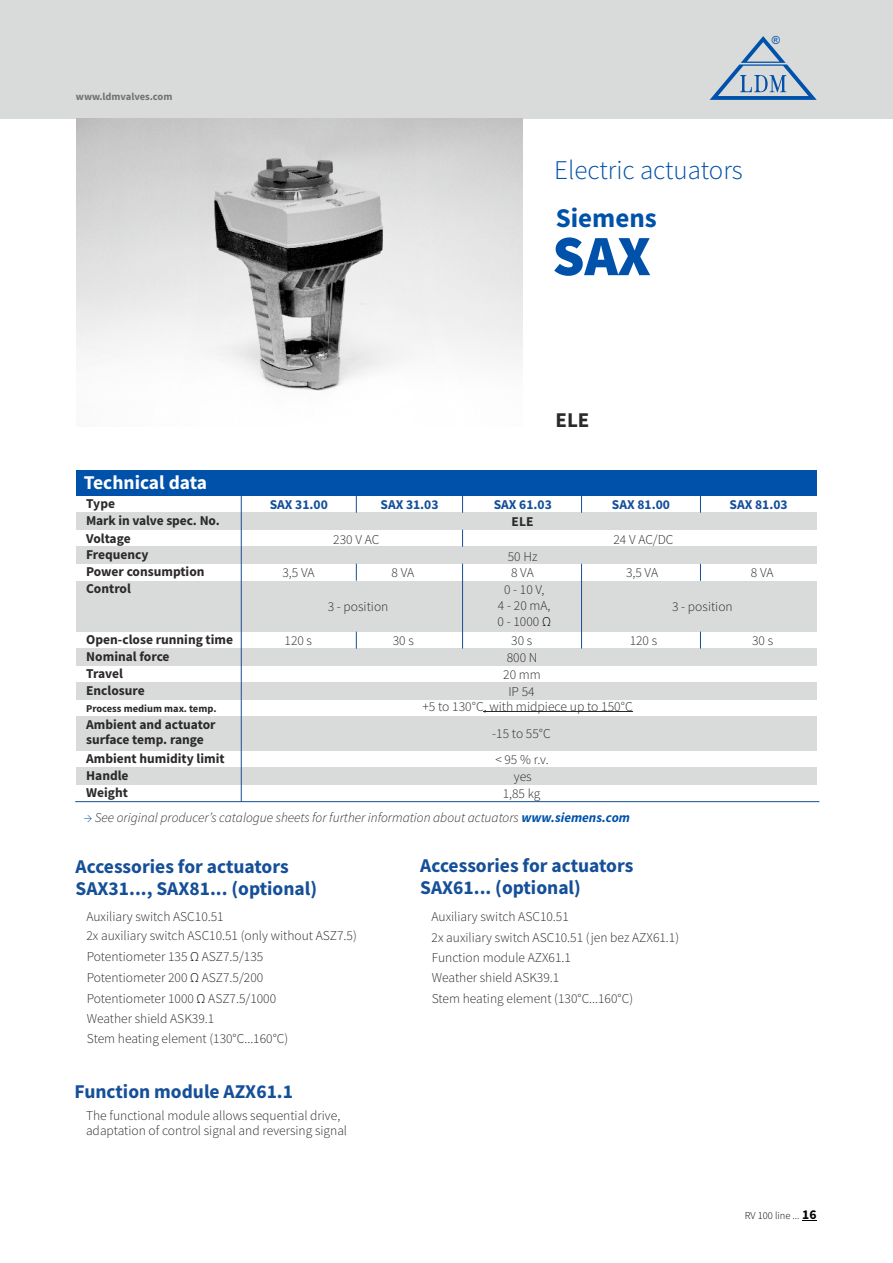
<style>
.page{position:relative;width:893px;height:1263px;background:#fff}
.page>*{position:absolute;margin:0;border:0;box-sizing:border-box;transform-origin:0 0}
.t1{font:900 57px "Source Sans Pro";color:#0051aa}
.t2{font:300 27px "Source Sans Pro";color:#0051aa}
.t3{font:700 27px "Source Sans Pro";color:#0051aa}
.t4{font:700 21px "Source Sans Pro";color:#2b2a29}
.t5{font:700 19.5px/22px "Source Sans Pro";color:#154f98}
.t6{font:700 19.5px "Source Sans Pro";color:#fefefe}
.t7{font:300 13.5px/20.4px "Source Sans Pro";color:#2b2a29}
.t8{font:700 13.5px/17px "Source Sans Pro";color:#2b2a29}
.t9{font:italic 300 13.5px "Source Sans Pro";color:#2b2a29}
.t10{font:700 13.5px "Source Sans Pro";color:#154f98}
.t11{font:11.25px "Arial";color:#0051aa}
.t12{font:700 10.5px "Source Sans Pro";color:#2b2a29}
.t13{font:700 10.5px "Source Sans Pro";color:#727271}
.t14{font:300 10.5px "Source Sans Pro";color:#000}
.s1{color:#000}
.s2{font-style:normal;color:#0051aa}
.s3{font-weight:700;color:#0051aa}
.s4{font-weight:700;font-size:13.5px}
</style>
<div class="page">
<div style="left:0;top:0;width:893px;height:118px;background:#d9dada"></div>
<svg style="left:710px;top:36px;width:107px;height:64px"></svg>
<div style="left:76px;top:767px;width:740px;height:17px;background:#d9dada"></div>
<div style="left:76px;top:716px;width:740px;height:34px;background:#d9dada"></div>
<div style="left:76px;top:682px;width:740px;height:17px;background:#d9dada"></div>
<div style="left:76px;top:648px;width:740px;height:17px;background:#d9dada"></div>
<div style="left:76px;top:581px;width:740px;height:51px;background:#d9dada"></div>
<div style="left:76px;top:547px;width:740px;height:17px;background:#d9dada"></div>
<div style="left:76px;top:513px;width:740px;height:17px;background:#d9dada"></div>
<div style="left:76px;top:470px;width:741px;height:26px;background:#0051aa"></div>
<img style="left:76px;top:118px;width:446px;height:273px">
<hr style="left:241px;top:496px;width:1px;height:306px;background:#154f98">
<svg style="left:356px;top:496px;width:1px;height:17px"></svg>
<svg style="left:462px;top:530px;width:1px;height:17px"></svg>
<svg style="left:462px;top:496px;width:1px;height:17px"></svg>
<svg style="left:581px;top:496px;width:1px;height:17px"></svg>
<svg style="left:700px;top:496px;width:1px;height:17px"></svg>
<svg style="left:700px;top:632px;width:1px;height:16px"></svg>
<svg style="left:356px;top:564px;width:1px;height:17px"></svg>
<hr style="left:581px;top:564px;width:1px;height:84px;background:#154f98">
<hr style="left:462px;top:564px;width:1px;height:84px;background:#154f98">
<svg style="left:700px;top:564px;width:1px;height:17px"></svg>
<svg style="left:356px;top:632px;width:1px;height:17px"></svg>
<hr style="left:75px;top:801px;width:744px;height:1px;background:#154f98">
<svg style="left:802px;top:1220px;width:14px;height:1px"></svg>
<p class="t13" style="left:76px;top:92px;width:98px">www.ldmvalves.com</p>
<p class="t11" style="left:772px;top:36px;width:10px">®</p>
<h2 class="t2" style="left:554px;top:159px;width:190px">Electric actuators</h2>
<h2 class="t3" style="left:556px;top:207px;width:102px">Siemens</h2>
<h1 class="t1" style="left:552px;top:232px;width:100px">SAX</h1>
<h3 class="t6" style="left:84px;top:474px;width:125px">Technical data</h3>
<p class="t8" style="left:86px;top:496px;width:135px">Type<br>Mark in valve spec. No.<br>Voltage<br>Frequency<br>Power consumption<br>Control</p>
<p class="t8" style="left:86px;top:632px;width:148px">Open-close running time</p>
<h3 class="t4" style="left:555px;top:411px;width:35px">ELE</h3>
<p class="t10" style="left:270px;top:499px;width:60px">SAX 31.00</p>
<p class="t10" style="left:380px;top:499px;width:60px">SAX 31.03</p>
<p class="t10" style="left:494px;top:499px;width:60px">SAX 61.03</p>
<p class="t10" style="left:612px;top:499px;width:60px">SAX 81.00</p>
<p class="t10" style="left:730px;top:499px;width:60px">SAX 81.03</p>
<p class="t7" style="left:613px;top:530px;width:62px">24 V AC/DC</p>
<p class="t7" style="left:626px;top:563px;width:34px">3,5 VA</p>
<p class="t8" style="left:512px;top:514px;width:23px">ELE</p>
<p class="t7" style="left:333px;top:530px;width:48px">230 V AC</p>
<p class="t7" style="left:508px;top:547px;width:31px">50 Hz</p>
<p class="t7" style="left:392px;top:563px;width:24px">8 VA</p>
<p class="t7" style="left:511px;top:563px;width:24px">8 VA</p>
<p class="t7" style="left:751px;top:563px;width:24px">8 VA</p>
<p class="t7" style="left:498px;top:583px;width:55px;line-height:16px;text-align:center">0 - 10 V,<br>4 - 20 mA,<br>0 - 1000 <span class="s1">Ω</span></p>
<p class="t7" style="left:393px;top:631px;width:23px">30 s</p>
<p class="t7" style="left:282px;top:563px;width:34px">3,5 VA</p>
<p class="t7" style="left:328px;top:597px;width:62px">3 - position</p>
<p class="t7" style="left:672px;top:597px;width:62px">3 - position</p>
<p class="t7" style="left:285px;top:631px;width:29px">120 s</p>
<p class="t7" style="left:511px;top:631px;width:23px">30 s</p>
<p class="t7" style="left:630px;top:631px;width:29px">120 s</p>
<p class="t7" style="left:752px;top:631px;width:23px">30 s</p>
<p class="t8" style="left:86px;top:649px;width:85px">Nominal force<br>Travel<br>Enclosure</p>
<p class="t12" style="left:86px;top:704px;width:132px">Process medium max. temp.</p>
<p class="t8" style="left:86px;top:718px;width:131px;line-height:15.3px">Ambient and actuator surface temp. range</p>
<p class="t8" style="left:86px;top:751px;width:140px">Ambient humidity limit<br>Handle<br>Weight</p>
<p class="t7" style="left:507px;top:648px;width:32px">800 N</p>
<p class="t7" style="left:508px;top:683px;width:28px">IP 54</p>
<p class="t7" style="left:492px;top:722px;width:60px;line-height:26px">-15 to 55°C &lt; 95 % r.v.</p>
<p class="t7" style="left:503px;top:666px;width:39px">20 mm</p>
<p class="t7" style="left:422px;top:698px;width:212px">+5 to 130°C, with midpiece up to 150°C</p>
<p class="t7" style="left:514px;top:767px;width:19px">yes</p>
<p class="t7" style="left:503px;top:784px;width:39px">1,85 kg</p>
<p class="t9" style="left:84px;top:812px;width:548px"><span class="s2">→</span> See original producer’s catalogue sheets for further information about actuators <span class="s3">www.siemens.com</span></p>
<h3 class="t5" style="left:76px;top:857px;width:243px">Accessories for actuators<br>SAX31..., SAX81... (optional)</h3>
<h3 class="t5" style="left:420px;top:856px;width:215px">Accessories for actuators<br>SAX61... (optional)</h3>
<p class="t7" style="left:86px;top:908px;width:272px;line-height:19px">Auxiliary switch ASC10.51<br>2x auxiliary switch ASC10.51 (only without ASZ7.5)</p>
<p class="t7" style="left:87px;top:948px;width:203px">Potentiometer 135 <span class="s1">Ω</span> ASZ7.5/135<br>Potentiometer 200 <span class="s1">Ω</span> ASZ7.5/200<br>Potentiometer 1000 <span class="s1">Ω</span> ASZ7.5/1000<br>Weather shield ASK39.1<br>Stem heating element (130°C...160°C)</p>
<h3 class="t5" style="left:74px;top:1082px;width:220px">Function module AZX61.1</h3>
<p class="t7" style="left:86px;top:1108px;width:263px;line-height:15.3px">The functional module allows sequential drive, adaptation of control signal and reversing signal</p>
<p class="t7" style="left:432px;top:907px;width:249px">Auxiliary switch ASC10.51<br>2x auxiliary switch ASC10.51 (jen bez AZX61.1)<br>Function module AZX61.1<br>Weather shield ASK39.1</p>
<p class="t7" style="left:432px;top:989px;width:203px">Stem heating element (130°C...160°C)</p>
<p class="t14" style="left:745px;top:1211px;width:73px">RV 100 line ... <span class="s4">16</span></p>
</div>
